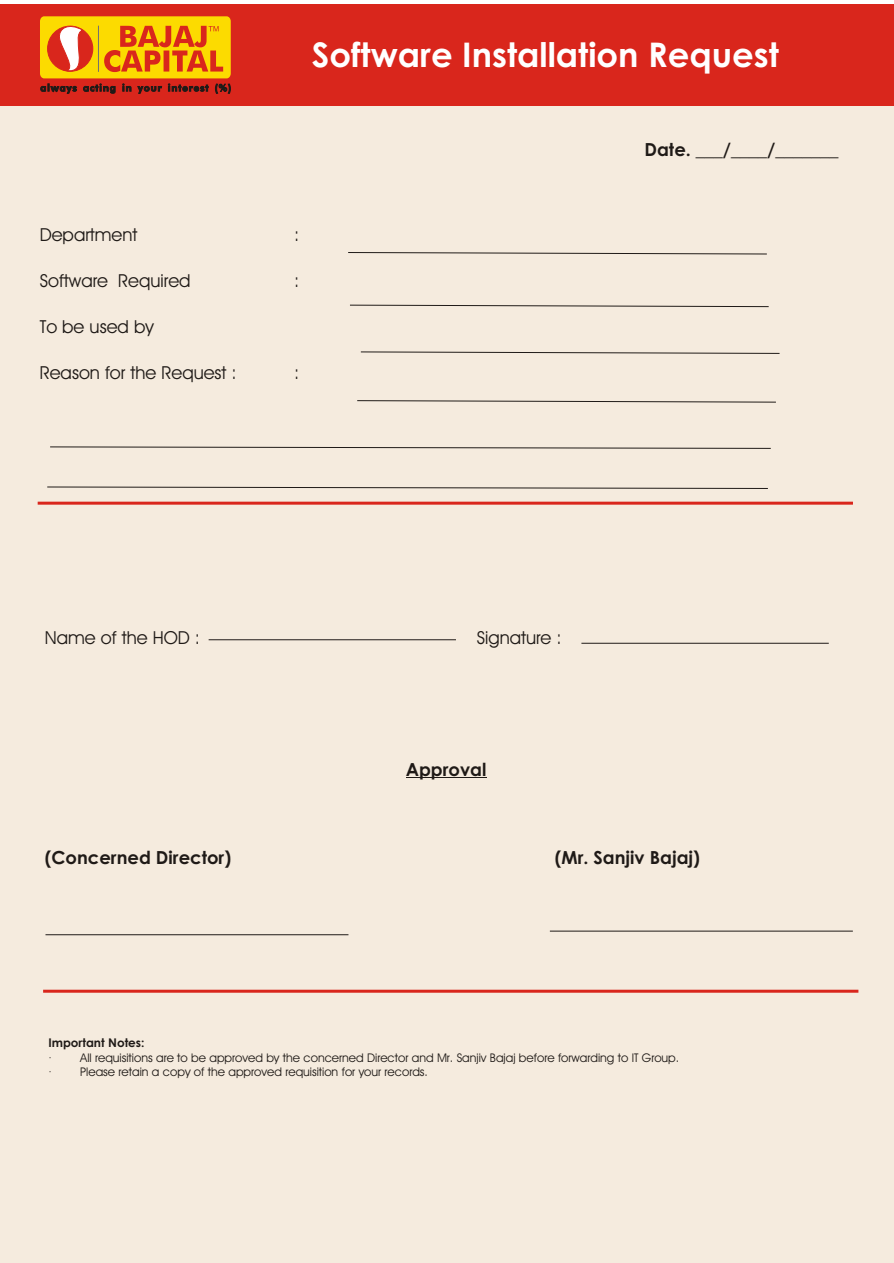
<style>
.page{position:relative;width:894px;height:1263px;background:#fff}
.page>*{position:absolute;margin:0;border:0;box-sizing:border-box;transform-origin:0 0}
.t1{font:700 33.9px "Century Gothic";color:#fff}
.t2{font:18px "Avant Garde Bk BT";color:#1f1a17}
.t3{font:700 18px "Century Gothic";color:#1f1a17}
.t4{font:12px/14.4px "Avant Garde Bk BT";color:#1f1a17}
.t5{font:700 12px "Century Gothic";color:#1f1a17}
</style>
<div class="page">
<div style="left:0;top:89px;width:894px;height:1174px;background:#f5ebde"></div>
<hr style="left:406px;top:777px;width:80px;height:1px;background:#1f1a17">
<hr style="left:209px;top:640px;width:247px;height:1px;background:#1f1a17">
<hr style="left:581px;top:643px;width:248px;height:1px;background:#1f1a17">
<hr style="left:45px;top:934px;width:303px;height:1px;background:#1f1a17">
<hr style="left:43px;top:990px;width:815px;height:3px;background:#d9261c">
<div style="left:0;top:4px;width:894px;height:101px;background:#d9261c"></div>
<svg style="left:40px;top:16px;width:191px;height:62px"></svg>
<hr style="left:98px;top:26px;width:1px;height:46px;background:#737070">
<svg style="left:40px;top:84px;width:191px;height:10px"></svg>
<hr style="left:550px;top:931px;width:303px;height:1px;background:#1f1a17">
<hr style="left:38px;top:502px;width:815px;height:3px;background:#d9261c">
<svg style="left:357px;top:400px;width:419px;height:2px"></svg>
<svg style="left:348px;top:252px;width:419px;height:2px"></svg>
<svg style="left:361px;top:352px;width:419px;height:2px"></svg>
<svg style="left:350px;top:305px;width:419px;height:2px"></svg>
<svg style="left:50px;top:447px;width:721px;height:2px"></svg>
<svg style="left:47px;top:487px;width:721px;height:2px"></svg>
<h1 class="t1" style="left:312px;top:42px;width:469px">Software Installation Request</h1>
<h2 class="t2" style="left:40px;top:228px;width:99px">Department</h2>
<h2 class="t2" style="left:294px;top:228px;width:7px">:</h2>
<h2 class="t2" style="left:40px;top:273px;width:152px">Software Required</h2>
<h2 class="t2" style="left:294px;top:273px;width:7px">:</h2>
<h2 class="t2" style="left:40px;top:319px;width:115px">To be used by</h2>
<h2 class="t2" style="left:40px;top:365px;width:199px">Reason for the Request :</h2>
<h2 class="t2" style="left:294px;top:365px;width:7px">:</h2>
<h2 class="t3" style="left:644px;top:142px;width:196px">Date. ___/____/_______</h2>
<h2 class="t2" style="left:45px;top:630px;width:157px">Name of the HOD :</h2>
<h2 class="t2" style="left:477px;top:630px;width:86px">Signature :</h2>
<h2 class="t3" style="left:406px;top:762px;width:82px">Approval</h2>
<h2 class="t3" style="left:45px;top:850px;width:188px">(Concerned Director)</h2>
<h2 class="t3" style="left:555px;top:850px;width:147px">(Mr. Sanjiv Bajaj)</h2>
<p class="t5" style="left:48px;top:1038px;width:98px">Important Notes:</p>
<p class="t4" style="left:48px;top:1051px;width:632px">· All requisitions are to be approved by the concerned Director and Mr. Sanjiv Bajaj before forwarding to IT Group. · Please retain a copy of the approved requisition for your records.</p>
</div>
